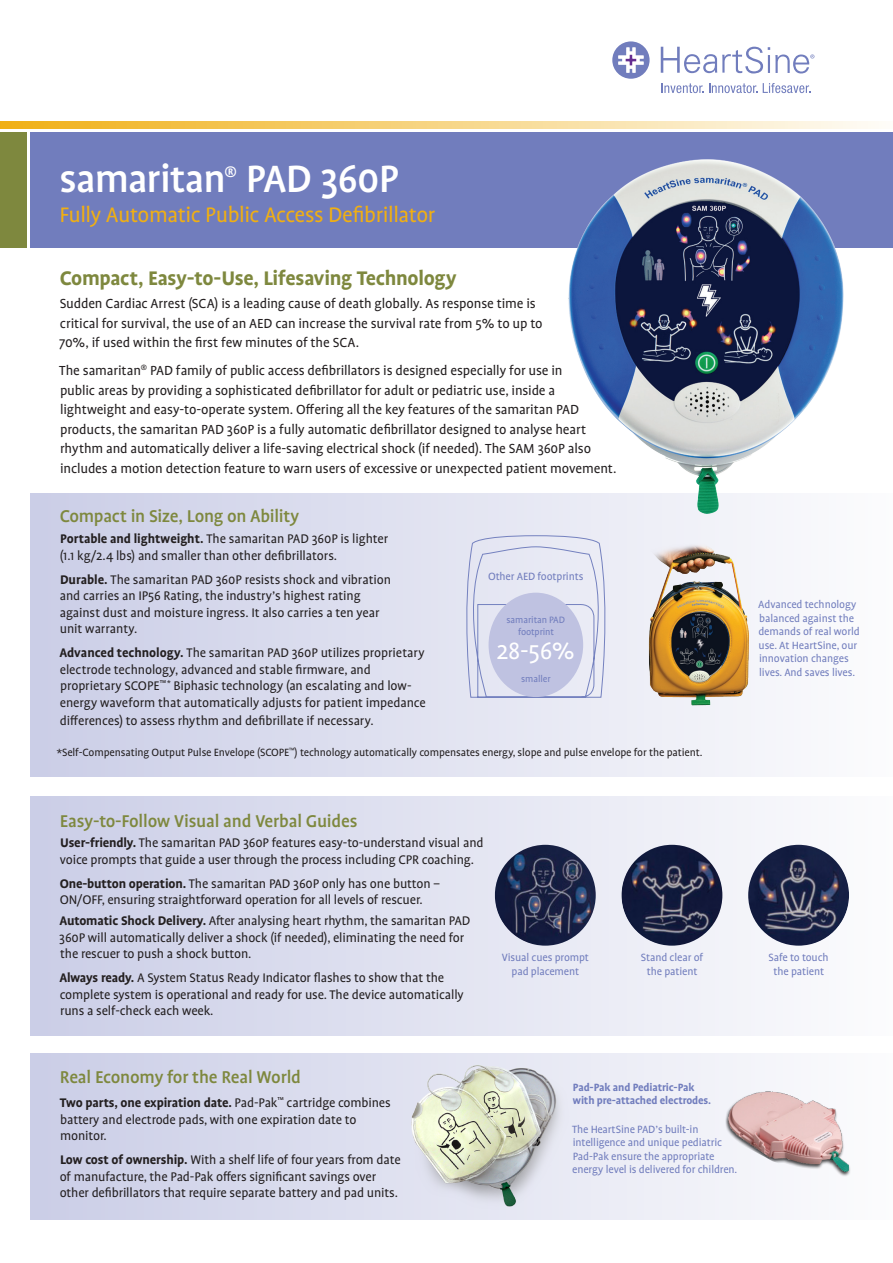
<style>
.page{position:relative;width:893px;height:1263px;background:#fff}
.page>*{position:absolute;margin:0;border:0;box-sizing:border-box;transform-origin:0 0}
.t1{font:500 43.5px "Profile OT";letter-spacing:-.02em;color:#fff}
.t2{font:27px "Profile OT";color:#fff}
.t3{font:24px "Profile OT";letter-spacing:-.02em;color:#f0af13}
.t4{font:700 22.5px "Profile OT";letter-spacing:-.015em;color:#7e883e}
.t5{font:500 19.5px "Profile OT";letter-spacing:-.01em;color:#7e883e}
.t6{font:500 17.55px "Profile OT";color:#fff}
.t7{font:15px/19.5px "Profile OT";letter-spacing:-.01em;color:#231f20}
.t8{font:14.25px/16.5px "Profile OT";letter-spacing:-.01em;color:#231f20}
.t9{font:12px/13.5px "Profile OT";letter-spacing:-.01em;color:#717dbd;text-align:center}
.t10{font:12px "Profile OT";letter-spacing:-.01em;color:#231f20}
.t11{font:700 12px/13.5px "Profile OT";letter-spacing:-.01em;color:#717dbd}
.t12{font:10.5px/12px "Profile OT";letter-spacing:-.01em;color:#717dbd;text-align:center}
.s1{font-weight:700}
</style>
<div class="page">
<div style="left:30px;top:494px;width:863px;height:283px;background:linear-gradient(to right,#cacde7,#fcfcfd)"></div>
<div style="left:30px;top:796px;width:863px;height:239px;background:linear-gradient(to right,#cbcee7,#fbfbfd)"></div>
<div style="left:30px;top:1053px;width:863px;height:167px;background:linear-gradient(to right,#cacde7,#fcfcfd)"></div>
<div style="left:30px;top:132px;width:863px;height:115px;background:#717dbd"></div>
<svg style="left:0;top:121px;width:875px;height:8px;background:#f6d585"></svg>
<svg style="left:612px;top:41px;width:38px;height:38px"></svg>
<svg style="left:661px;top:47px;width:153px;height:26px"></svg>
<svg style="left:661px;top:83px;width:149px;height:10px"></svg>
<div style="left:0;top:132px;width:26px;height:115px;background:#7e883e"></div>
<img style="left:495px;top:845px;width:101px;height:101px;border-radius:50px">
<img style="left:621px;top:845px;width:101px;height:101px;border-radius:50px">
<img style="left:748px;top:845px;width:101px;height:101px;border-radius:50px">
<svg style="left:466px;top:535px;width:139px;height:163px;background:#dddfef"></svg>
<div style="left:489px;top:593px;width:94px;height:104px;background:#bfc2e1;border-radius:50%"></div>
<img style="left:632px;top:543px;width:122px;height:166px">
<img style="left:393px;top:1056px;width:186px;height:158px">
<img style="left:725px;top:1090px;width:129px;height:90px">
<img style="left:552px;top:159px;width:311px;height:375px">
<p class="t1" style="left:59px;top:156px;width:168px">samaritan</p>
<p class="t6" style="left:225px;top:163px;width:14px">®</p>
<p class="t1" style="left:246px;top:156px;width:155px">PAD 360P</p>
<p class="t3" style="left:59px;top:202px;width:377px">Fully Automatic Public Access Defibrillator</p>
<p class="t4" style="left:60px;top:265px;width:398px">Compact, Easy-to-Use, Lifesaving Technology</p>
<p class="t7" style="left:59px;top:295px;width:485px">Sudden Cardiac Arrest (SCA) is a leading cause of death globally. As response time is critical for survival, the use of an AED can increase the survival rate from 5% to up to<br>70%, if used within the first few minutes of the SCA.</p>
<p class="t7" style="left:59px;top:362px;width:559px">The samaritan<sup>®</sup> PAD family of public access defibrillators is designed especially for use in<br>public areas by providing a sophisticated defibrillator for adult or pediatric use, inside a lightweight and easy-to-operate system. Offering all the key features of the samaritan PAD products, the samaritan PAD 360P is a fully automatic defibrillator designed to analyse heart rhythm and automatically deliver a life-saving electrical shock (if needed). The SAM 360P also includes a motion detection feature to warn users of excessive or unexpected patient movement.</p>
<p class="t5" style="left:60px;top:506px;width:241px">Compact in Size, Long on Ability</p>
<p class="t8" style="left:60px;top:531px;width:330px"><span class="s1">Portable and lightweight.</span> The samaritan PAD 360P is lighter (1.1 kg/2.4 lbs) and smaller than other defibrillators.</p>
<p class="t8" style="left:60px;top:572px;width:333px"><span class="s1">Durable.</span> The samaritan PAD 360P resists shock and vibration and carries an IP56 Rating, the industry’s highest rating against dust and moisture ingress. It also carries a ten year unit warranty.</p>
<p class="t8" style="left:59px;top:645px;width:368px"><span class="s1">Advanced technology.</span> The samaritan PAD 360P utilizes proprietary electrode technology, advanced and stable firmware, and proprietary SCOPE<sup>™*</sup> Biphasic technology (an escalating and low&shy;energy waveform that automatically adjusts for patient impedance</p>
<p class="t8" style="left:60px;top:713px;width:315px">differences) to assess rhythm and defibrillate if necessary.</p>
<p class="t9" style="left:488px;top:570px;width:97px">Other AED footprints</p>
<p class="t12" style="left:507px;top:615px;width:60px">samaritan PAD footprint</p>
<p class="t2" style="left:497px;top:637px;width:80px">28-56%</p>
<p class="t12" style="left:521px;top:673px;width:31px">smaller</p>
<p class="t10" style="left:57px;top:746px;width:647px">*Self-Compensating Output Pulse Envelope (SCOPE<sup>™</sup>) technology automatically compensates energy, slope and pulse envelope for the patient.</p>
<p class="t9" style="left:758px;top:598px;width:103px;text-align:left">Advanced technology balanced against the demands of real world use. At HeartSine, our innovation changes lives. And saves lives.</p>
<p class="t5" style="left:60px;top:810px;width:299px">Easy-to-Follow Visual and Verbal Guides</p>
<p class="t8" style="left:60px;top:835px;width:425px"><span class="s1">User-friendly.</span> The samaritan PAD 360P features easy-to-understand visual and voice prompts that guide a user through the process including CPR coaching.</p>
<p class="t8" style="left:60px;top:876px;width:382px"><span class="s1">One-button operation.</span> The samaritan PAD 360P only has one button –<br>ON/OFF, ensuring straightforward operation for all levels of rescuer.</p>
<p class="t8" style="left:59px;top:913px;width:413px"><span class="s1">Automatic Shock Delivery.</span> After analysing heart rhythm, the samaritan PAD<br>360P will automatically deliver a shock (if needed), eliminating the need for the rescuer to push a shock button.</p>
<p class="t8" style="left:59px;top:970px;width:406px"><span class="s1">Always ready.</span> A System Status Ready Indicator flashes to show that the complete system is operational and ready for use. The device automatically runs a self-check each week.</p>
<p class="t9" style="left:502px;top:951px;width:89px">Visual cues prompt pad placement</p>
<p class="t9" style="left:641px;top:951px;width:64px">Stand clear of the patient</p>
<p class="t9" style="left:768px;top:951px;width:62px">Safe to touch the patient</p>
<p class="t5" style="left:60px;top:1067px;width:243px">Real Economy for the Real World</p>
<p class="t8" style="left:60px;top:1095px;width:332px"><span class="s1">Two parts, one expiration date.</span> Pad-Pak<sup>™</sup> cartridge combines battery and electrode pads, with one expiration date to monitor.</p>
<p class="t8" style="left:60px;top:1152px;width:342px"><span class="s1">Low cost of ownership.</span> With a shelf life of four years from date of manufacture, the Pad-Pak offers significant savings over other defibrillators that require separate battery and pad units.</p>
<p class="t11" style="left:573px;top:1081px;width:140px">Pad-Pak and Pediatric-Pak with pre-attached electrodes.</p>
<p class="t9" style="left:572px;top:1123px;width:167px;text-align:left">The HeartSine PAD’s built-in intelligence and unique pediatric Pad-Pak ensure the appropriate energy level is delivered for children.</p>
</div>
